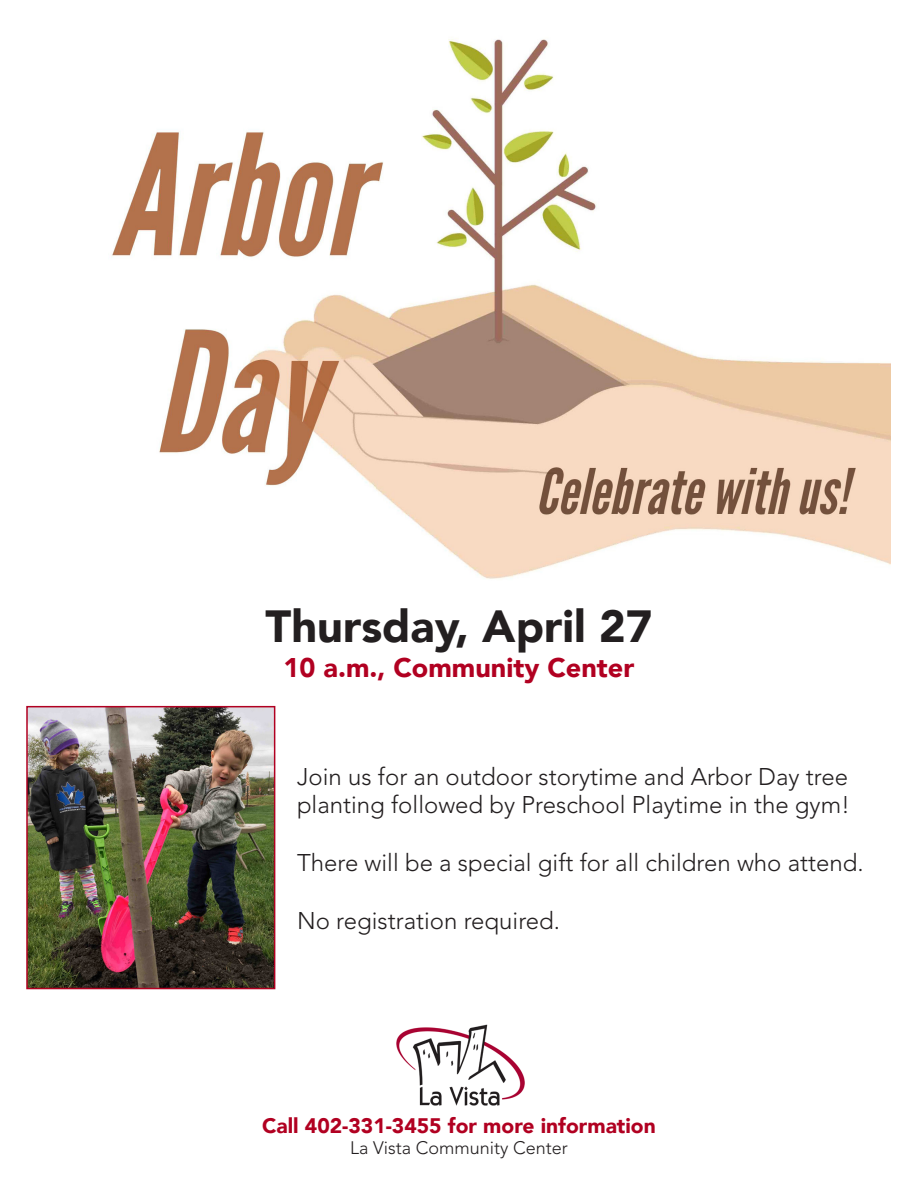
<style>
.page{position:relative;width:918px;height:1188px;background:#fff}
.page>*{position:absolute;margin:0;border:0;box-sizing:border-box;transform-origin:0 0}
.t1{font:900 45px "Avenir LT";color:#231f20}
.t2{font:900 27px "Avenir LT";color:#b10021}
.t3{font:300 24px/28.8px "Avenir LT Std";color:#231f20}
.t4{font:900 21px "Avenir LT";color:#b10021}
.t5{font:300 18px "Avenir LT Std";color:#231f20}
</style>
<div class="page">
<img style="left:112px;top:39px;width:779px;height:540px">
<img style="left:29px;top:709px;width:243px;height:277px">
<div style="left:26px;top:706px;width:249px;height:283px;border:2px solid #b10021"></div>
<img style="left:396px;top:1024px;width:129px;height:82px">
<p class="t1" style="left:266px;top:599px;width:388px">Thursday, April 27</p>
<p class="t2" style="left:284px;top:651px;width:352px">10 a.m., Community Center</p>
<p class="t3" style="left:297px;top:762px;width:555px">Join us for an outdoor storytime and Arbor Day tree planting followed by Preschool Playtime in the gym!</p>
<p class="t3" style="left:297px;top:848px;width:568px">There will be a special gift for all children who attend.</p>
<p class="t3" style="left:297px;top:906px;width:265px">No registration required.</p>
<p class="t4" style="left:262px;top:1113px;width:395px">Call 402-331-3455 for more information</p>
<p class="t5" style="left:350px;top:1137px;width:219px">La Vista Community Center</p>
</div>
